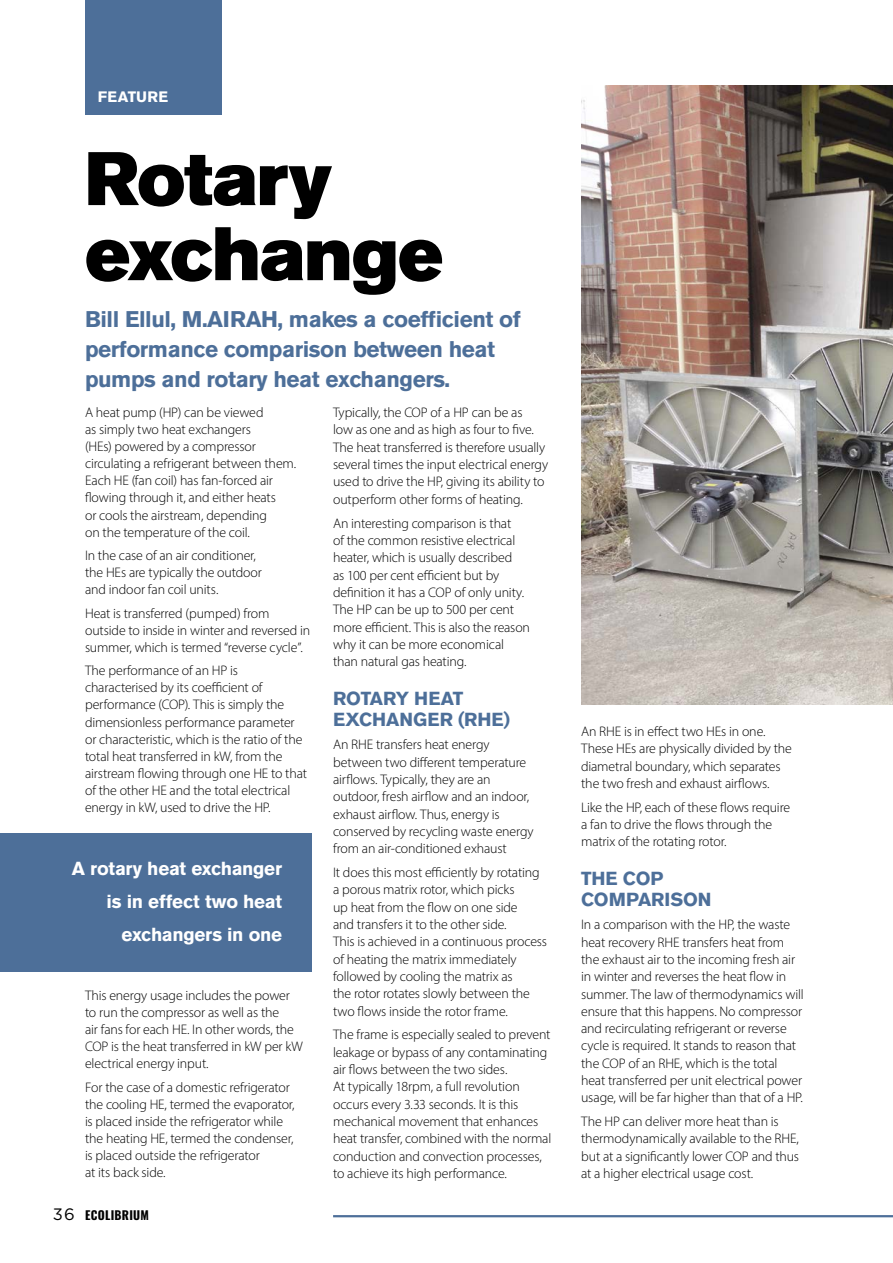
<style>
.page{position:relative;width:893px;height:1263px;background:#fff}
.page>*{position:absolute;margin:0;border:0;box-sizing:border-box;transform-origin:0 0}
.t1{font:75px/75px "Akzidenz Grotesk BQ Super";letter-spacing:-.015em;color:#000}
.t2{font:700 22.5px/30px "Akzidenz Grotesk BQ";letter-spacing:-.02em;color:#4d6f99}
.t3{font:700 18.75px/33px "Akzidenz Grotesk BQ";letter-spacing:-.015em;color:#fff;text-align:right}
.t4{font:700 18.75px/21.3px "Akzidenz Grotesk BQ";letter-spacing:-.005em;color:#4d6f99}
.t5{font:700 15px "Akzidenz Grotesk BQ";letter-spacing:.02em;color:#fff}
.t6{font:300 13.8px/17.4px "Myriad Pro";letter-spacing:-.01em;color:#000}
.t7{font:700 12px "Oswald";letter-spacing:.025em;color:#000}
.s1{font-family:"Gotham";font-weight:400;font-size:16.5px}
</style>
<div class="page">
<div style="left:85px;top:0;width:136px;height:115px;background:#4d6f99"></div>
<hr style="left:333px;top:1215px;width:560px;height:2px;background:#4d6f99">
<div style="left:0;top:833px;width:312px;height:139px;background:#4d6f99"></div>
<img style="left:581px;top:85px;width:312px;height:620px">
<p class="t5" style="left:98px;top:88px;width:72px">FEATURE</p>
<h1 class="t1" style="left:85px;top:142px;width:360px">Rotary exchange</h1>
<h2 class="t2" style="left:85px;top:304px;width:437px">Bill Ellul, M.AIRAH, makes a coefficient of performance comparison between heat pumps and rotary heat exchangers.</h2>
<p class="t6" style="left:85px;top:404px;width:213px">A heat pump (HP) can be viewed<br>as simply two heat exchangers<br>(HEs) powered by a compressor circulating a refrigerant between them.<br>Each HE (fan coil) has fan-forced air flowing through it, and either heats<br>or cools the airstream, depending<br>on the temperature of the coil.</p>
<p class="t6" style="left:85px;top:547px;width:178px">In the case of an air conditioner, the HEs are typically the outdoor and indoor fan coil units.</p>
<p class="t6" style="left:85px;top:604px;width:227px">Heat is transferred (pumped) from outside to inside in winter and reversed in summer, which is termed “reverse cycle”.</p>
<p class="t6" style="left:85px;top:662px;width:223px">The performance of an HP is characterised by its coefficient of performance (COP). This is simply the dimensionless performance parameter or characteristic, which is the ratio of the total heat transferred in kW, from the airstream flowing through one HE to that of the other HE and the total electrical energy in kW, used to drive the HP.</p>
<p class="t6" style="left:333px;top:404px;width:217px">Typically, the COP of a HP can be as<br>low as one and as high as four to five.<br>The heat transferred is therefore usually several times the input electrical energy used to drive the HP, giving its ability to outperform other forms of heating.</p>
<p class="t6" style="left:333px;top:514px;width:198px">An interesting comparison is that<br>of the common resistive electrical heater, which is usually described<br>as 100 per cent efficient but by definition it has a COP of only unity.<br>The HP can be up to 500 per cent more efficient. This is also the reason why it can be more economical than natural gas heating.</p>
<h3 class="t4" style="left:333px;top:688px;width:178px">ROTARY HEAT<br>EXCHANGER (RHE)</h3>
<p class="t6" style="left:333px;top:736px;width:202px">An RHE transfers heat energy between two different temperature airflows. Typically, they are an outdoor, fresh airflow and an indoor, exhaust airflow. Thus, energy is conserved by recycling waste energy from an air‑conditioned exhaust</p>
<p class="t6" style="left:333px;top:864px;width:216px">It does this most efficiently by rotating a porous matrix rotor, which picks<br>up heat from the flow on one side<br>and transfers it to the other side.<br>This is achieved in a continuous process of heating the matrix immediately followed by cooling the matrix as<br>the rotor rotates slowly between the two flows inside the rotor frame.</p>
<p class="t6" style="left:333px;top:1026px;width:220px">The frame is especially sealed to prevent leakage or bypass of any contaminating air flows between the two sides.<br>At typically 18rpm, a full revolution occurs every 3.33 seconds. It is this mechanical movement that enhances heat transfer, combined with the normal conduction and convection processes, to achieve its high performance.</p>
<h3 class="t3" style="left:72px;top:852px;width:212px">A rotary heat exchanger is in effect two heat exchangers in one</h3>
<p class="t6" style="left:85px;top:986px;width:219px">This energy usage includes the power to run the compressor as well as the<br>air fans for each HE. In other words, the COP is the heat transferred in kW per kW electrical energy input.</p>
<p class="t6" style="left:85px;top:1078px;width:211px">For the case of a domestic refrigerator the cooling HE, termed the evaporator, is placed inside the refrigerator while the heating HE, termed the condenser, is placed outside the refrigerator<br>at its back side.</p>
<p class="t7" style="left:53px;top:1209px;width:98px"><span class="s1">36</span> ECOLIBRIUM</p>
<p class="t6" style="left:581px;top:723px;width:212px">An RHE is in effect two HEs in one.<br>These HEs are physically divided by the diametral boundary, which separates the two fresh and exhaust airflows.</p>
<p class="t6" style="left:581px;top:798px;width:211px">Like the HP, each of these flows require a fan to drive the flows through the matrix of the rotating rotor.</p>
<h3 class="t4" style="left:581px;top:868px;width:132px">THE COP<br>COMPARISON</h3>
<p class="t6" style="left:581px;top:916px;width:224px">In a comparison with the HP, the waste heat recovery RHE transfers heat from the exhaust air to the incoming fresh air in winter and reverses the heat flow in summer. The law of thermodynamics will ensure that this happens. No compressor and recirculating refrigerant or reverse cycle is required. It stands to reason that the COP of an RHE, which is the total heat transferred per unit electrical power usage, will be far higher than that of a HP.</p>
<p class="t6" style="left:581px;top:1113px;width:219px">The HP can deliver more heat than is thermodynamically available to the RHE, but at a significantly lower COP and thus at a higher electrical usage cost.</p>
</div>
